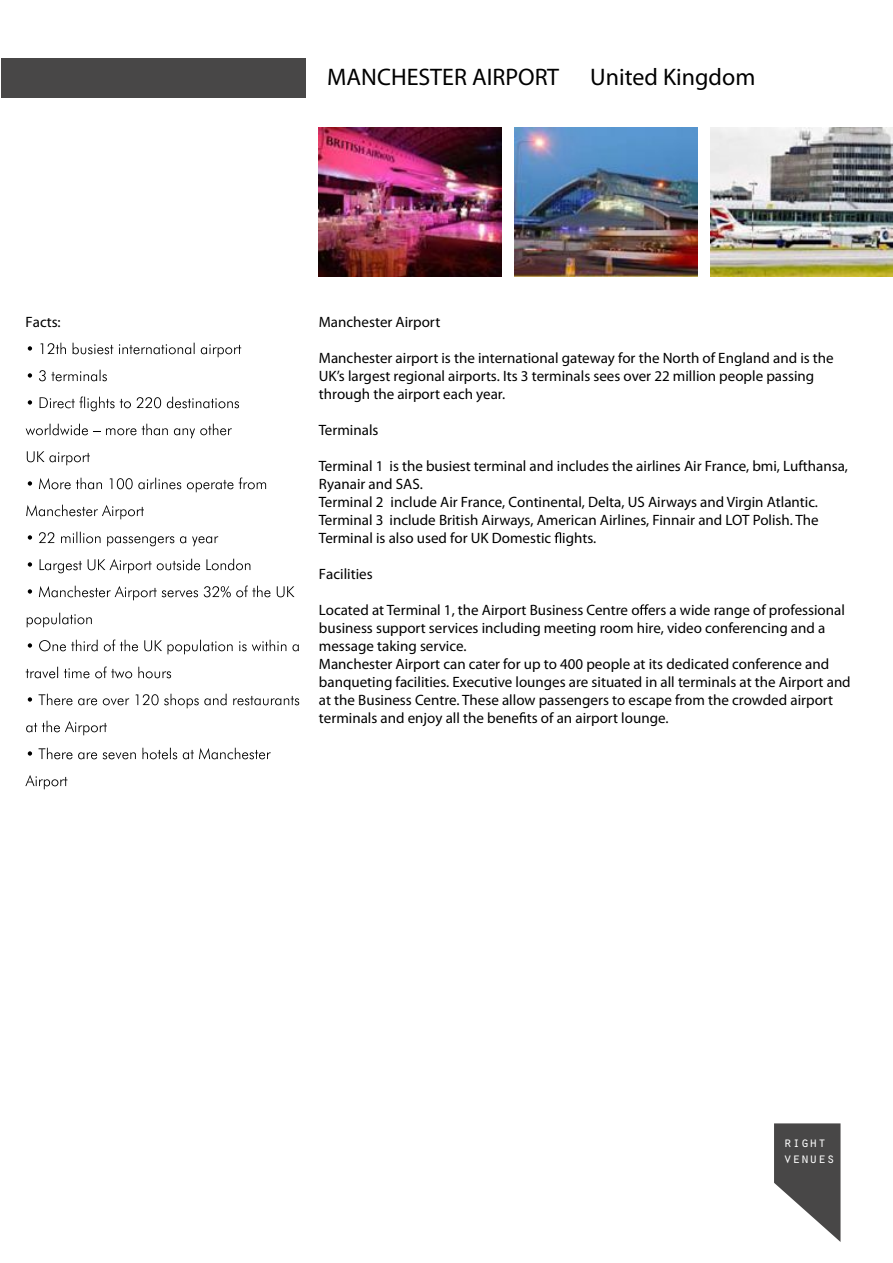
<style>
.page{position:relative;width:893px;height:1263px;background:#fff}
.page>*{position:absolute;margin:0;border:0;box-sizing:border-box;transform-origin:0 0}
.t1{font:24px "Futura";color:#000}
.t2{font:800 24px "Futura";color:#000}
.t3{font:15px/18px "Myriad Pro";color:#000}
.t4{font:800 15px "Futura";color:#000}
.t5{font:14.4px/16.2px "Orator Std";color:#fff}
.s1{font-weight:400}
.s2{font-family:"Futura";font-weight:800}
</style>
<div class="page">
<svg style="left:28px;top:346px;width:4px;height:5px"></svg>
<svg style="left:40px;top:343px;width:26px;height:11px"></svg>
<svg style="left:73px;top:343px;width:40px;height:11px"></svg>
<svg style="left:119px;top:343px;width:76px;height:11px"></svg>
<svg style="left:201px;top:344px;width:40px;height:13px"></svg>
<svg style="left:28px;top:373px;width:4px;height:5px"></svg>
<svg style="left:39px;top:370px;width:68px;height:11px"></svg>
<svg style="left:28px;top:400px;width:4px;height:5px"></svg>
<svg style="left:40px;top:396px;width:121px;height:15px"></svg>
<svg style="left:167px;top:397px;width:72px;height:11px"></svg>
<svg style="left:26px;top:424px;width:74px;height:11px"></svg>
<svg style="left:106px;top:424px;width:62px;height:11px"></svg>
<svg style="left:174px;top:424px;width:58px;height:14px"></svg>
<svg style="left:27px;top:451px;width:63px;height:14px"></svg>
<svg style="left:28px;top:481px;width:4px;height:5px"></svg>
<svg style="left:39px;top:478px;width:63px;height:11px"></svg>
<svg style="left:110px;top:478px;width:71px;height:11px"></svg>
<svg style="left:187px;top:477px;width:79px;height:15px"></svg>
<svg style="left:26px;top:505px;width:118px;height:14px"></svg>
<svg style="left:28px;top:535px;width:4px;height:5px"></svg>
<svg style="left:39px;top:532px;width:15px;height:11px"></svg>
<svg style="left:61px;top:532px;width:40px;height:11px"></svg>
<svg style="left:107px;top:536px;width:67px;height:10px"></svg>
<svg style="left:180px;top:536px;width:6px;height:7px"></svg>
<svg style="left:192px;top:536px;width:26px;height:10px"></svg>
<svg style="left:28px;top:562px;width:4px;height:5px"></svg>
<svg style="left:40px;top:559px;width:42px;height:14px"></svg>
<svg style="left:88px;top:559px;width:112px;height:14px"></svg>
<svg style="left:206px;top:559px;width:44px;height:11px"></svg>
<svg style="left:28px;top:589px;width:4px;height:5px"></svg>
<svg style="left:39px;top:586px;width:159px;height:14px"></svg>
<svg style="left:204px;top:585px;width:66px;height:12px"></svg>
<svg style="left:277px;top:586px;width:17px;height:11px"></svg>
<svg style="left:27px;top:613px;width:65px;height:14px"></svg>
<svg style="left:28px;top:643px;width:4px;height:5px"></svg>
<svg style="left:39px;top:640px;width:59px;height:11px"></svg>
<svg style="left:104px;top:639px;width:34px;height:12px"></svg>
<svg style="left:144px;top:640px;width:18px;height:11px"></svg>
<svg style="left:168px;top:640px;width:65px;height:14px"></svg>
<svg style="left:239px;top:640px;width:47px;height:11px"></svg>
<svg style="left:292px;top:644px;width:7px;height:7px"></svg>
<svg style="left:26px;top:667px;width:32px;height:11px"></svg>
<svg style="left:64px;top:666px;width:68px;height:12px"></svg>
<svg style="left:138px;top:667px;width:33px;height:11px"></svg>
<svg style="left:28px;top:697px;width:4px;height:5px"></svg>
<svg style="left:39px;top:694px;width:58px;height:11px"></svg>
<svg style="left:103px;top:698px;width:26px;height:7px"></svg>
<svg style="left:135px;top:694px;width:92px;height:14px"></svg>
<svg style="left:233px;top:696px;width:66px;height:9px"></svg>
<svg style="left:26px;top:721px;width:81px;height:14px"></svg>
<svg style="left:28px;top:751px;width:4px;height:5px"></svg>
<svg style="left:39px;top:748px;width:58px;height:11px"></svg>
<svg style="left:103px;top:752px;width:33px;height:7px"></svg>
<svg style="left:142px;top:748px;width:35px;height:11px"></svg>
<svg style="left:183px;top:748px;width:88px;height:11px"></svg>
<svg style="left:25px;top:775px;width:42px;height:14px"></svg>
<svg style="left:555px;top:532px;width:6px;height:11px"></svg>
<svg style="left:640px;top:604px;width:9px;height:11px"></svg>
<svg style="left:519px;top:712px;width:7px;height:11px"></svg>
<img style="left:514px;top:128px;width:183px;height:148px">
<img style="left:319px;top:128px;width:183px;height:148px">
<img style="left:710px;top:128px;width:182px;height:148px">
<div style="left:1px;top:58px;width:305px;height:40px;background:#484747"></div>
<svg style="left:774px;top:1123px;width:66px;height:119px"></svg>
<h1 class="t1" style="left:327px;top:62px;width:233px">MANCHESTER AIRPORT</h1>
<h1 class="t2" style="left:590px;top:62px;width:167px">United Kingdom</h1>
<p class="t4" style="left:26px;top:313px;width:37px">Facts<span class="s1">:</span></p>
<p class="t4" style="left:319px;top:313px;width:123px">Manchester Airport</p>
<p class="t3" style="left:319px;top:349px;width:516px">Manchester airport is the international gateway for the North of England and is the<br>UK’s largest regional airports. Its 3 terminals sees over 22 million people passing through the airport each year.</p>
<p class="t4" style="left:319px;top:421px;width:61px">Terminals</p>
<p class="t3" style="left:319px;top:457px;width:531px"><span class="s2">Terminal 1</span> is the busiest terminal and includes the airlines Air France, bmi, Lufthansa, Ryanair and SAS.<br><span class="s2">Terminal 2</span> include Air France, Continental, Delta, US Airways and Virgin Atlantic.<br><span class="s2">Terminal 3</span> include British Airways, American Airlines, Finnair and LOT Polish. The Terminal is also used for UK Domestic ights.</p>
<p class="t4" style="left:319px;top:565px;width:55px">Facilities</p>
<p class="t3" style="left:319px;top:601px;width:533px">Located at Terminal 1, the Airport Business Centre o ers a wide range of professional business support services including meeting room hire, video conferencing and a message taking service.<br>Manchester Airport can cater for up to 400 people at its dedicated conference and banqueting facilities. Executive lounges are situated in all terminals at the Airport and at the Business Centre. These allow passengers to escape from the crowded airport terminals and enjoy all the bene ts of an airport lounge.</p>
<p class="t5" style="left:783px;top:1133px;width:53px">right venues</p>
</div>
